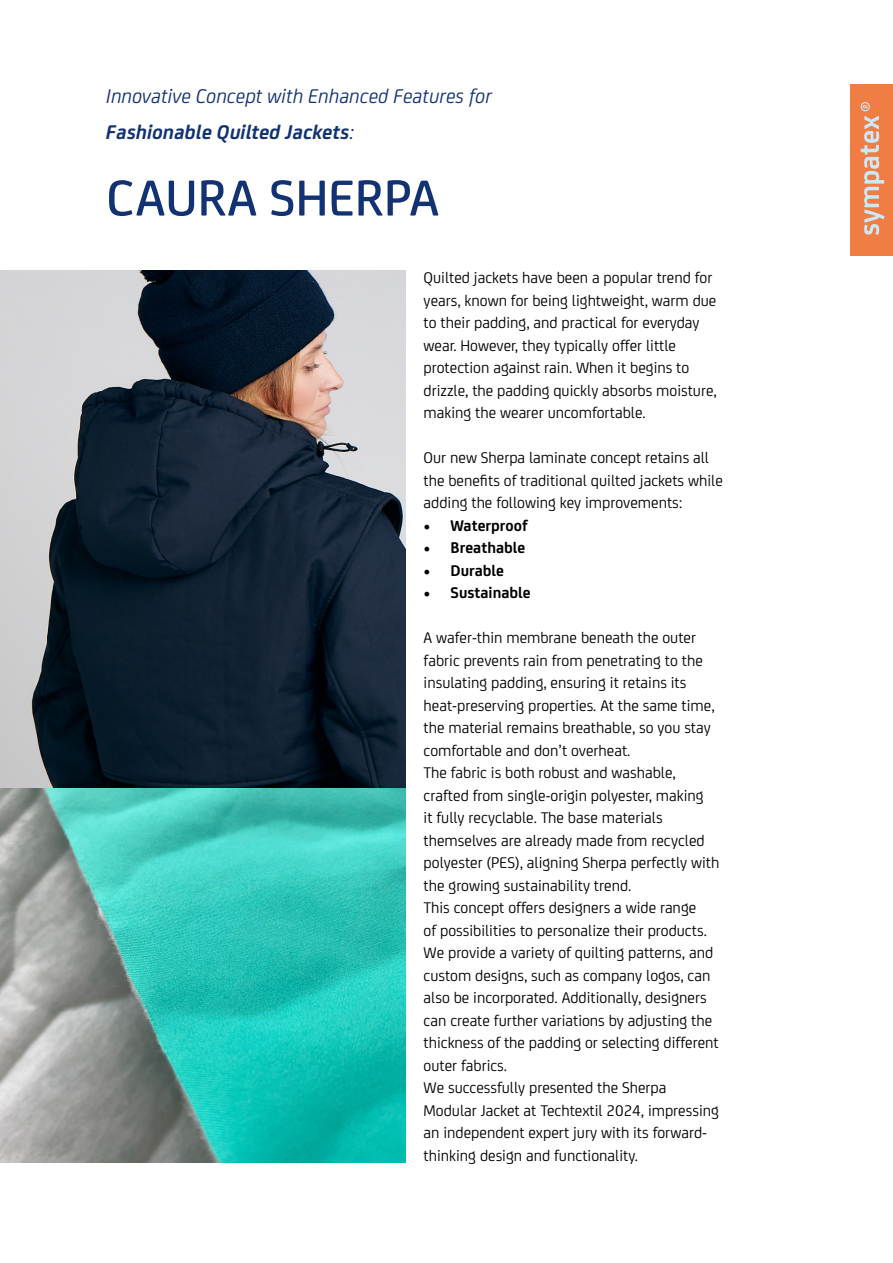
<style>
.page{position:relative;width:893px;height:1263px;background:#fff}
.page>*{position:absolute;margin:0;border:0;box-sizing:border-box;transform-origin:0 0}
.t1{font:500 54px "FS Joey";color:#123274}
.t2{font:italic 21.15px/36px "FS Joey";color:#123274}
.t3{font:16.5px/22.5px "FS Joey";color:#000}
.t4{font:700 16.5px "FS Joey";color:#000}
.s1{font-weight:700}
.s2{font-family:"Minion Pro";font-weight:400;font-size:18px}
</style>
<div class="page">
<div style="left:850px;top:85px;width:43px;height:170px;background:#f07e44"></div>
<svg style="left:861px;top:102px;width:23px;height:133px"></svg>
<img style="left:0;top:788px;width:406px;height:374px">
<img style="left:0;top:270px;width:406px;height:518px">
<p class="t2" style="left:106px;top:77px;width:387px">Innovative Concept with Enhanced Features for<br><span class="s1">Fashionable Quilted Jackets</span>:</p>
<h1 class="t1" style="left:106px;top:158px;width:334px">CAURA SHERPA</h1>
<p class="t3" style="left:424px;top:265px;width:295px">Quilted jackets have been a popular trend for years, known for being lightweight, warm due to their padding, and practical for everyday wear. However, they typically offer little protection against rain. When it begins to drizzle, the padding quickly absorbs moisture, making the wearer uncomfortable.</p>
<p class="t3" style="left:424px;top:445px;width:301px">Our new Sherpa laminate concept retains all the benefits of traditional quilted jackets while adding the following key improvements:</p>
<p class="t4" style="left:424px;top:513px;width:106px"><span class="s2">•</span> Waterproof</p>
<p class="t4" style="left:424px;top:535px;width:103px"><span class="s2">•</span> Breathable</p>
<p class="t4" style="left:424px;top:558px;width:82px"><span class="s2">•</span> Durable</p>
<p class="t4" style="left:424px;top:580px;width:109px"><span class="s2">•</span> Sustainable</p>
<p class="t3" style="left:424px;top:625px;width:297px">A wafer-thin membrane beneath the outer fabric prevents rain from penetrating to the insulating padding, ensuring it retains its heat-preserving properties. At the same time, the material remains breathable, so you stay comfortable and don’t overheat.<br>The fabric is both robust and washable, crafted from single-origin polyester, making<br>it fully recyclable. The base materials themselves are already made from recycled polyester (PES), aligning Sherpa perfectly with the growing sustainability trend.<br>This concept offers designers a wide range<br>of possibilities to personalize their products.<br>We provide a variety of quilting patterns, and custom designs, such as company logos, can also be incorporated. Additionally, designers can create further variations by adjusting the thickness of the padding or selecting different outer fabrics.<br>We successfully presented the Sherpa Modular Jacket at Techtextil 2024, impressing an independent expert jury with its forward&shy;thinking design and functionality.</p>
</div>
